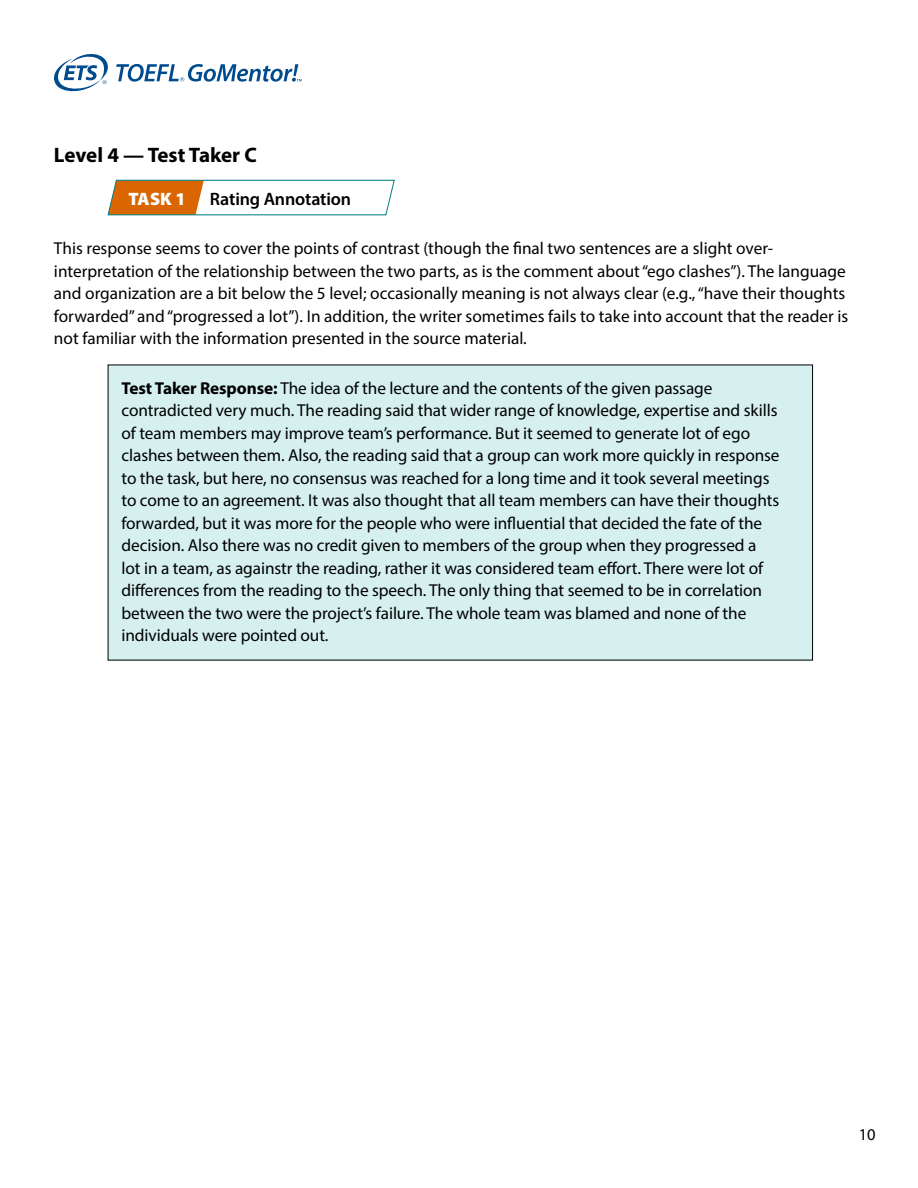
<style>
.page{position:relative;width:918px;height:1188px;background:#fff}
.page>*{position:absolute;margin:0;border:0;box-sizing:border-box;transform-origin:0 0}
.H2__Level_Test_Taker{font:700 21px "Rjxrdl Myriad Pro";letter-spacing:-.005em;color:#000}
.H3__Tasks{font:600 18px "Kcfmnw Myriad Pro";letter-spacing:-.01em;color:#000}
.H3__Tasks-2{font:900 18px "Vlbmlt Myriad Pro";color:#fff}
.p__indented{font:17.25px/22.5px "Ddhscp Myriad Pro";letter-spacing:-.005em;color:#000}
.t1{font:16.5px "Ddhscp Myriad Pro";color:#000}
.s1{font-family:"Rjxrdl Myriad Pro";font-weight:700}
</style>
<div class="page">
<div style="left:108px;top:365px;width:705px;height:295px;background:#d6efef"></div>
<svg style="left:107px;top:179px;width:288px;height:37px"></svg>
<svg style="left:54px;top:54px;width:54px;height:37px"></svg>
<svg style="left:116px;top:64px;width:186px;height:18px"></svg>
<h2 class="H2__Level_Test_Taker" style="left:54px;top:141px;width:204px">Level 4 — Test Taker C</h2>
<h3 class="H3__Tasks-2" style="left:128px;top:187px;width:59px">TASK 1</h3>
<h3 class="H3__Tasks" style="left:210px;top:187px;width:143px">Rating Annotation</h3>
<p class="p__indented" style="left:54px;top:237px;width:796px">This response seems to cover the points of contrast (though the final two sentences are a slight over&shy;interpretation of the relationship between the two parts, as is the comment about “ego clashes”). The language and organization are a bit below the 5 level; occasionally meaning is not always clear (e.g., “have their thoughts forwarded” and “progressed a lot”). In addition, the writer sometimes fails to take into account that the reader is not familiar with the information presented in the source material.</p>
<p class="p__indented" style="left:121px;top:376px;width:660px"><span class="s1">Test Taker Response:</span> The idea of the lecture and the contents of the given passage contradicted very much. The reading said that wider range of knowledge, expertise and skills of team members may improve team’s performance. But it seemed to generate lot of ego clashes between them. Also, the reading said that a group can work more quickly in response to the task, but here, no consensus was reached for a long time and it took several meetings to come to an agreement. It was also thought that all team members can have their thoughts forwarded, but it was more for the people who were influential that decided the fate of the decision. Also there was no credit given to members of the group when they progressed a lot in a team, as againstr the reading, rather it was considered team effort. There were lot of differences from the reading to the speech. The only thing that seemed to be in correlation between the two were the project’s failure. The whole team was blamed and none of the individuals were pointed out.</p>
<p class="t1" style="left:859px;top:1124px;width:18px">10</p>
</div>
